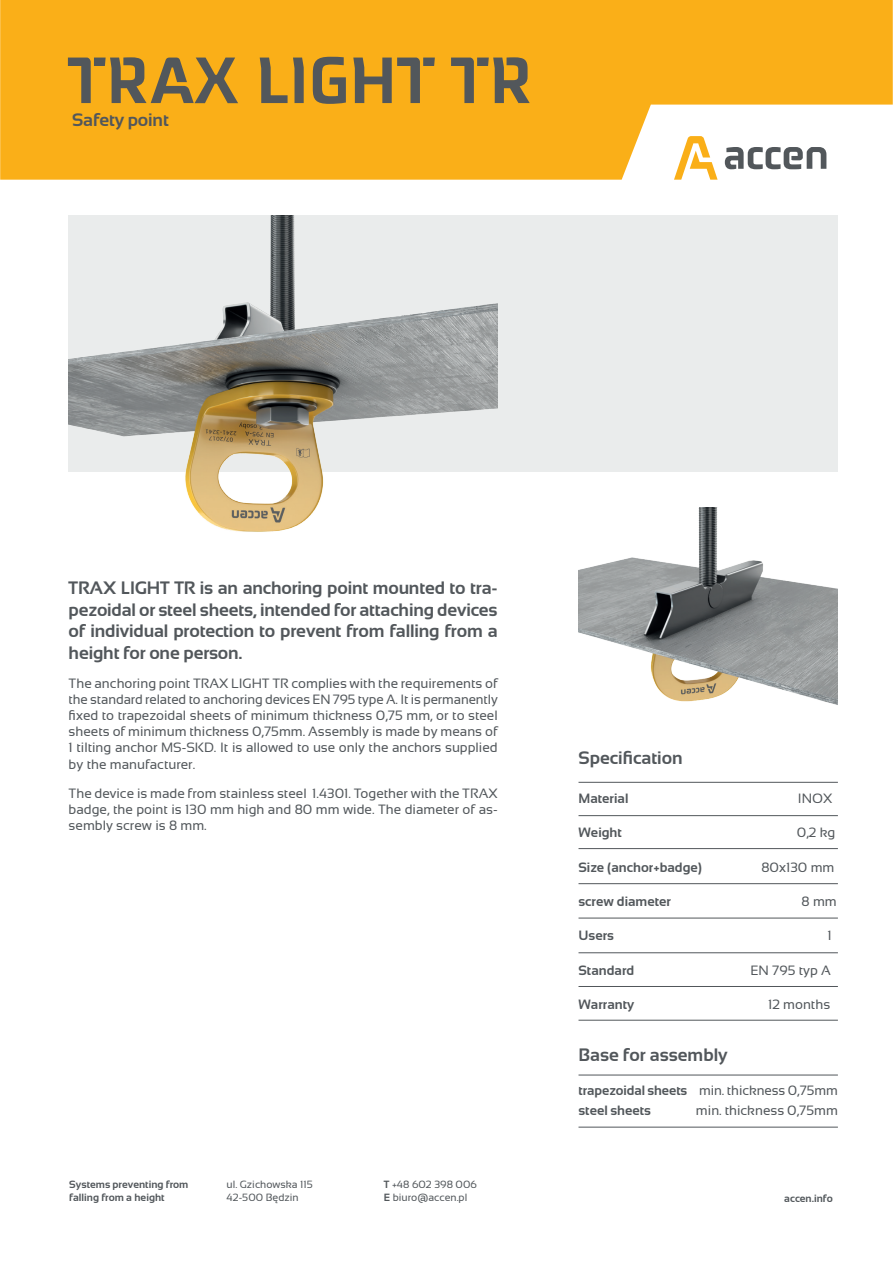
<style>
.page{position:relative;width:893px;height:1263px;background:#fff}
.page>*{position:absolute;margin:0;border:0;box-sizing:border-box;transform-origin:0 0}
.t1{font:67.5px "Accen";color:#52575b}
.t2{font:700 18px/21.6px "Sansation";letter-spacing:-.01em;color:#52575b;text-align:justify}
.t3{font:13.5px/16.2px "Sansation";color:#52575b;text-align:justify}
.t4{font:700 13.5px/20.4px "Sansation";color:#52575b}
.t5{font:10.5px/13.2px "Sansation";color:#52575b}
.t6{font:700 10.5px/12.6px "Sansation";color:#52575b}
.s1{font-weight:700}
.s2{font-weight:400}
</style>
<div class="page">
<svg style="left:0;top:0;width:893px;height:180px;background:#f9b731"></svg>
<div style="left:68px;top:215px;width:770px;height:257px;background:#eaecec"></div>
<hr style="left:578px;top:782px;width:260px;height:1px;background:#52575b">
<hr style="left:578px;top:815px;width:260px;height:1px;background:#52575b">
<hr style="left:578px;top:848px;width:260px;height:1px;background:#52575b">
<hr style="left:578px;top:883px;width:260px;height:1px;background:#52575b">
<hr style="left:578px;top:918px;width:260px;height:1px;background:#52575b">
<hr style="left:578px;top:952px;width:260px;height:1px;background:#52575b">
<hr style="left:578px;top:986px;width:260px;height:1px;background:#52575b">
<hr style="left:578px;top:1020px;width:260px;height:1px;background:#52575b">
<hr style="left:578px;top:1075px;width:260px;height:1px;background:#52575b">
<hr style="left:578px;top:1127px;width:260px;height:1px;background:#52575b">
<img style="left:68px;top:215px;width:430px;height:317px">
<img style="left:578px;top:508px;width:260px;height:197px">
<h1 class="t1" style="left:68px;top:41px;width:466px">TRAX LIGHT TR</h1>
<h2 class="t2" style="left:72px;top:109px;width:98px">Safety point</h2>
<h2 class="t2" style="left:69px;top:577px;width:431px">TRAX LIGHT TR is an anchoring point mounted to tra&shy;pezoidal or steel sheets, intended for attaching devices of individual protection to prevent from falling from a height for one person.</h2>
<p class="t3" style="left:69px;top:675px;width:431px">The anchoring point TRAX LIGHT TR complies with the requirements of the standard related to anchoring devices EN 795 type A. It is permanently fixed to trapezoidal sheets of minimum thickness 0,75 mm, or to steel sheets of minimum thickness 0,75mm. Assembly is made by means of 1 tilting anchor MS-SKD. It is allowed to use only the anchors supplied by the manufacturer.</p>
<p class="t3" style="left:69px;top:785px;width:431px">The device is made from stainless steel 1.4301. Together with the TRAX badge, the point is 130 mm high and 80 mm wide. The diameter of as&shy;sembly screw is 8 mm.</p>
<p class="t6" style="left:69px;top:1178px;width:121px">Systems preventing from falling from a height</p>
<p class="t5" style="left:227px;top:1178px;width:88px">ul. Gzichowska 115<br>42-500 Będzin</p>
<p class="t5" style="left:384px;top:1178px;width:95px"><span class="s1">T</span> +48 602 398 006<br><span class="s1">E</span> biuro@accen.pl</p>
<h2 class="t2" style="left:578px;top:746px;width:106px">Specification</h2>
<p class="t4" style="left:578px;top:788px;width:51px">Material</p>
<p class="t3" style="left:798px;top:790px;width:36px">INOX</p>
<p class="t4" style="left:578px;top:823px;width:45px">Weight</p>
<p class="t3" style="left:797px;top:825px;width:40px">0,2 kg</p>
<p class="t4" style="left:578px;top:857px;width:125px">Size (anchor+badge)</p>
<p class="t3" style="left:761px;top:859px;width:75px">80x130 mm</p>
<p class="t4" style="left:578px;top:891px;width:94px">screw diameter</p>
<p class="t3" style="left:802px;top:893px;width:37px">8 mm</p>
<p class="t4" style="left:578px;top:925px;width:37px">Users</p>
<p class="t3" style="left:828px;top:927px;width:6px">1</p>
<p class="t4" style="left:578px;top:960px;width:57px">Standard</p>
<p class="t3" style="left:750px;top:962px;width:82px">EN 795 typ A</p>
<p class="t4" style="left:578px;top:994px;width:57px">Warranty</p>
<p class="t3" style="left:768px;top:996px;width:64px">12 months</p>
<h2 class="t2" style="left:578px;top:1044px;width:151px">Base for assembly</h2>
<p class="t4" style="left:578px;top:1080px;width:261px">trapezoidal sheets <span class="s2">min. thickness 0,75mm </span>steel sheets</p>
<p class="t3" style="left:696px;top:1103px;width:143px">min. thickness 0,75mm</p>
<p class="t6" style="left:784px;top:1192px;width:50px">accen.info</p>
</div>
